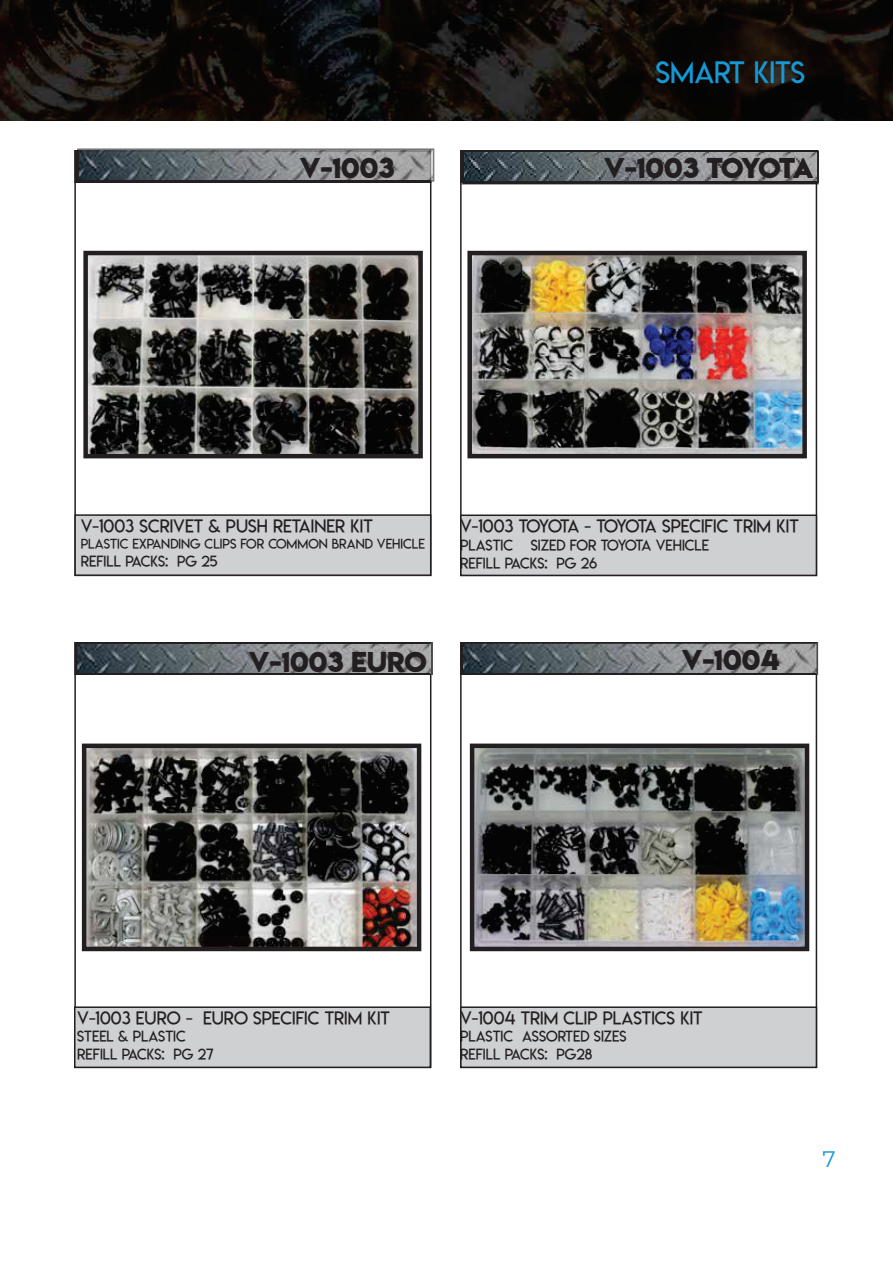
<style>
.page{position:relative;width:893px;height:1263px;background:#fff}
.page>*{position:absolute;margin:0;border:0;box-sizing:border-box;transform-origin:0 0}
.t1{font:30px "Lemon Milklight";color:#1599d6}
.t2{font:25.5px "Lemon Milkbold";color:#231f20}
.t3{font:25.5px "Lemon Milkbold";letter-spacing:-.075em;color:#231f20}
.t4{font:22.5px "Montserrat Alternates";color:#1599d6}
.t5{font:18px "Lemon Milklight";color:#231f20}
.t6{font:15px/18px "Lemon Milklight";color:#231f20}
.t7{font:13.5px "Lemon Milklight";color:#231f20}
</style>
<div class="page">
<svg style="left:74px;top:183px;width:357px;height:331px"></svg>
<svg style="left:460px;top:185px;width:357px;height:330px"></svg>
<svg style="left:74px;top:675px;width:357px;height:331px"></svg>
<svg style="left:460px;top:675px;width:357px;height:331px"></svg>
<div style="left:75px;top:515px;width:356px;height:60px;background:#cfd0d2"></div>
<div style="left:74px;top:514px;width:357px;height:62px;border:2px solid #231f20"></div>
<div style="left:461px;top:515px;width:355px;height:60px;background:#cfd0d2"></div>
<div style="left:460px;top:515px;width:357px;height:61px;border:2px solid #231f20"></div>
<div style="left:75px;top:1007px;width:355px;height:60px;background:#cfd0d2"></div>
<div style="left:74px;top:1006px;width:357px;height:62px;border:2px solid #231f20"></div>
<div style="left:461px;top:1007px;width:355px;height:60px;background:#cfd0d2"></div>
<div style="left:460px;top:1006px;width:357px;height:62px;border:2px solid #231f20"></div>
<img style="left:88px;top:256px;width:330px;height:197px">
<div style="left:83px;top:251px;width:340px;height:207px;border:4px solid #231f20"></div>
<img style="left:472px;top:256px;width:330px;height:197px">
<div style="left:467px;top:251px;width:340px;height:207px;border:4px solid #231f20"></div>
<img style="left:87px;top:749px;width:329px;height:197px">
<div style="left:82px;top:744px;width:339px;height:207px;border:4px solid #231f20"></div>
<img style="left:475px;top:749px;width:329px;height:197px">
<div style="left:470px;top:744px;width:339px;height:207px;border:4px solid #231f20"></div>
<svg style="left:74px;top:149px;width:360px;height:34px"></svg>
<img style="left:78px;top:150px;width:353px;height:1px">
<img style="left:78px;top:151px;width:353px;height:30px">
<svg style="left:460px;top:150px;width:359px;height:35px;background:#6c7074"></svg>
<img style="left:462px;top:151px;width:354px;height:1px">
<img style="left:462px;top:152px;width:354px;height:1px">
<svg style="left:74px;top:642px;width:359px;height:33px"></svg>
<img style="left:76px;top:643px;width:355px;height:31px">
<img style="left:76px;top:644px;width:354px;height:1px">
<img style="left:76px;top:674px;width:354px;height:1px">
<svg style="left:460px;top:642px;width:358px;height:33px"></svg>
<img style="left:462px;top:643px;width:355px;height:31px">
<img style="left:0;top:0;width:893px;height:120px">
<h1 class="t1" style="left:656px;top:56px;width:151px">SMART KITS</h1>
<h2 class="t2" style="left:300px;top:155px;width:97px">V-1003</h2>
<h2 class="t3" style="left:604px;top:155px;width:211px">V-1003 TOYOTA</h2>
<p class="t5" style="left:81px;top:516px;width:294px">V-1003 SCRIVET &amp; PUSH RETAINER KIT</p>
<p class="t7" style="left:81px;top:536px;width:346px">PLASTIC EXPANDING CLIPS FOR COMMON BRAND VEHICLE</p>
<p class="t6" style="left:81px;top:553px;width:138px">REFILL PACKS: PG 25</p>
<p class="t5" style="left:460px;top:516px;width:340px">V-1003 TOYOTA - TOYOTA SPECIFIC TRIM KIT</p>
<p class="t6" style="left:460px;top:536px;width:250px">PLASTIC SIZED FOR TOYOTA VEHICLE<br>REFILL PACKS: PG 26</p>
<h2 class="t2" style="left:249px;top:648px;width:180px">V-1003 EURO</h2>
<h2 class="t2" style="left:681px;top:646px;width:100px">V-1004</h2>
<p class="t5" style="left:77px;top:1008px;width:314px">V-1003 EURO - EURO SPECIFIC TRIM KIT</p>
<p class="t6" style="left:77px;top:1028px;width:138px">STEEL &amp; PLASTIC<br>REFILL PACKS: PG 27</p>
<p class="t5" style="left:460px;top:1008px;width:244px">V-1004 TRIM CLIP PLASTICS KIT</p>
<p class="t6" style="left:460px;top:1028px;width:168px">PLASTIC ASSORTED SIZES<br>REFILL PACKS: PG28</p>
<h3 class="t4" style="left:822px;top:1147px;width:15px">7</h3>
</div>
